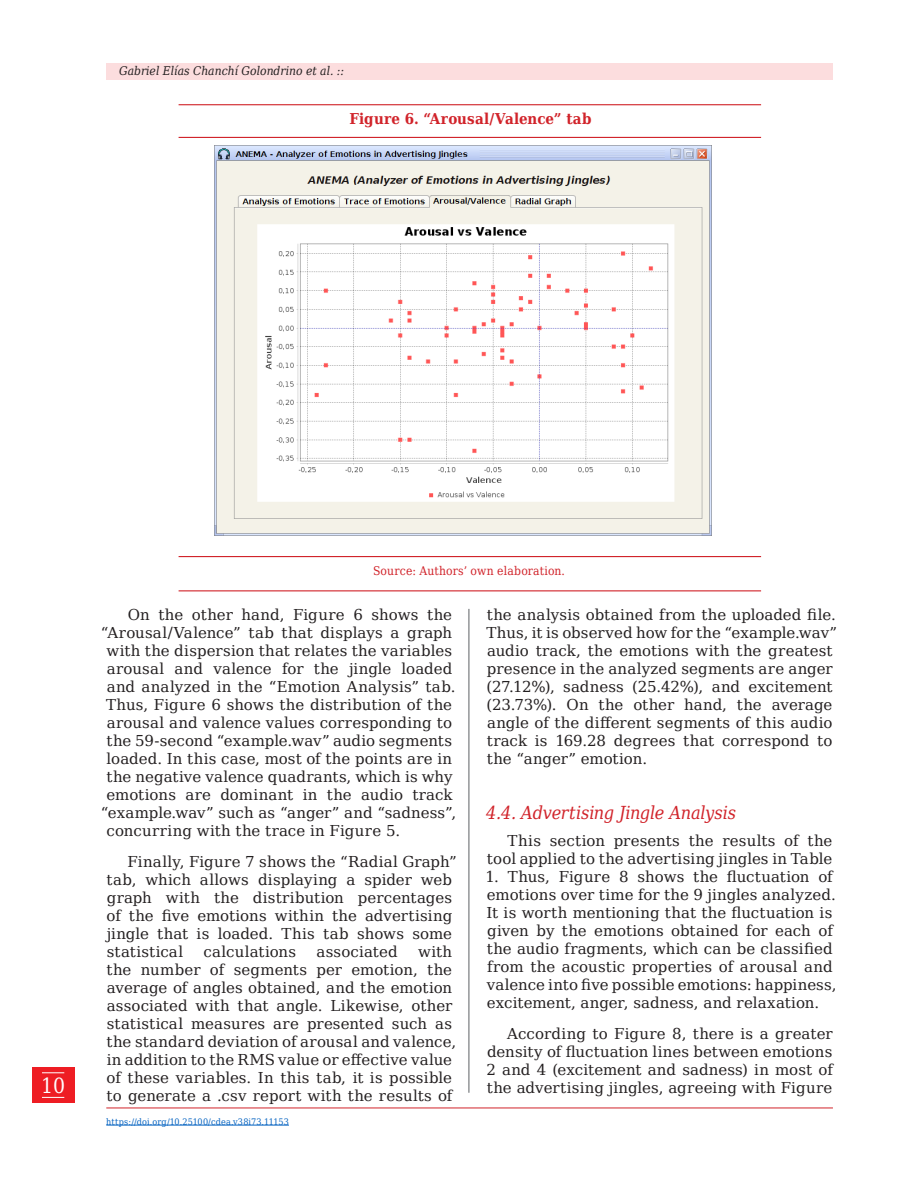
<style>
.page{position:relative;width:918px;height:1188px;background:#fff}
.page>*{position:absolute;margin:0;border:0;box-sizing:border-box;transform-origin:0 0}
.t1{font:21px "DejaVu Serif Condensed";color:#fff}
.subtitulos_2{font:italic 18px "DejaVu Serif Condensed";letter-spacing:-.015em;color:#d1232a}
.cuerpo_de_texto{font:15px/18px "DejaVu Serif";letter-spacing:.005em;color:#231f20}
.Titulo_figura{font:700 15px "DejaVu Serif Condensed";letter-spacing:.01em;color:#d1232a}
.t2{font:italic 12px "DejaVu Serif Condensed";color:#231f20}
.Pie_de_imagen{font:12px "DejaVu Serif Condensed";letter-spacing:.015em;color:#d1232a}
.fechas{font:9px "DejaVu Serif Condensed";letter-spacing:.01em;color:#0563c1}
</style>
<div class="page">
<div style="left:32px;top:1067px;width:42px;height:36px;background:#ee1d23"></div>
<svg style="left:42px;top:1072px;width:22px;height:1px"></svg>
<svg style="left:42px;top:1097px;width:22px;height:1px"></svg>
<div style="left:106px;top:63px;width:727px;height:17px;background:#fcddde"></div>
<hr style="left:468px;top:609px;width:2px;height:484px;background:#939598">
<hr style="left:106px;top:1108px;width:727px;height:1px;background:#d1232a">
<hr style="left:106px;top:1125px;width:183px;height:1px;background:#0563c1">
<img style="left:214px;top:145px;width:498px;height:391px">
<hr style="left:179px;top:104px;width:582px;height:1px;background:#d1232a">
<hr style="left:179px;top:137px;width:582px;height:1px;background:#d1232a">
<hr style="left:179px;top:556px;width:582px;height:1px;background:#d1232a">
<hr style="left:179px;top:590px;width:582px;height:1px;background:#d1232a">
<p class="t2" style="left:119px;top:61px;width:227px">Gabriel Elías Chanchí Golondrino et al. ::</p>
<p class="Titulo_figura" style="left:349px;top:107px;width:244px">Figure 6. “Arousal/Valence” tab</p>
<p class="t1" style="left:41px;top:1069px;width:26px">10</p>
<p class="Pie_de_imagen" style="left:373px;top:562px;width:194px">Source: Authors’ own elaboration.</p>
<p class="cuerpo_de_texto" style="left:128px;top:606px;width:326px">On the other hand, Figure 6 shows the</p>
<p class="cuerpo_de_texto" style="left:101px;top:624px;width:353px">“Arousal/Valence” tab that displays a graph</p>
<p class="cuerpo_de_texto" style="left:106px;top:642px;width:347px">with the dispersion that relates the variables</p>
<p class="cuerpo_de_texto" style="left:107px;top:660px;width:347px">arousal and valence for the jingle loaded</p>
<p class="cuerpo_de_texto" style="left:107px;top:678px;width:350px">and analyzed in the “Emotion Analysis” tab.</p>
<p class="cuerpo_de_texto" style="left:106px;top:696px;width:348px">Thus, Figure 6 shows the distribution of the</p>
<p class="cuerpo_de_texto" style="left:107px;top:714px;width:347px">arousal and valence values corresponding to</p>
<p class="cuerpo_de_texto" style="left:107px;top:732px;width:347px">the 59-second “example.wav” audio segments</p>
<p class="cuerpo_de_texto" style="left:107px;top:750px;width:347px">loaded. In this case, most of the points are in</p>
<p class="cuerpo_de_texto" style="left:107px;top:768px;width:348px">the negative valence quadrants, which is why</p>
<p class="cuerpo_de_texto" style="left:107px;top:786px;width:348px">emotions are dominant in the audio track</p>
<p class="cuerpo_de_texto" style="left:101px;top:804px;width:357px">“example.wav” such as “anger” and “sadness”,</p>
<p class="cuerpo_de_texto" style="left:107px;top:822px;width:295px">concurring with the trace in Figure 5.</p>
<p class="cuerpo_de_texto" style="left:107px;top:852px;width:352px;text-indent:21px">Finally, Figure 7 shows the “Radial Graph” tab, which allows displaying a spider web graph with the distribution percentages of the five emotions within the advertising jingle that is loaded. This tab shows some statistical</p>
<p class="cuerpo_de_texto" style="left:107px;top:942px;width:351px;text-indent:312px">with the number of segments per emotion, the average of angles obtained, and the emotion associated with that angle. Likewise, other statistical measures are presented such as the standard deviation of arousal and valence, in addition to the RMS value or effective value of these variables. In this tab, it is possible to generate a .csv report with the results of</p>
<p class="cuerpo_de_texto" style="left:204px;top:942px;width:94px">calculations</p>
<p class="cuerpo_de_texto" style="left:317px;top:942px;width:83px">associated</p>
<p class="fechas" style="left:106px;top:1115px;width:184px">https://doi.org/10.25100/cdea.v38i73.11153</p>
<p class="cuerpo_de_texto" style="left:486px;top:606px;width:352px">the analysis obtained from the uploaded file.<br>Thus, it is observed how for the “example.wav” audio track, the emotions with the greatest presence in the analyzed segments are anger (27.12%), sadness (25.42%), and excitement (23.73%). On the other hand, the average angle of the different segments of this audio track is 169.28 degrees that correspond to the “anger” emotion.</p>
<p class="subtitulos_2" style="left:486px;top:799px;width:251px">4.4. Advertising Jingle Analysis</p>
<p class="cuerpo_de_texto" style="left:487px;top:831px;width:347px;text-align:right">This section presents the results of the tool applied to the advertising jingles in Table</p>
<p class="cuerpo_de_texto" style="left:485px;top:867px;width:353px">1. Thus, Figure 8 shows the fluctuation of emotions over time for the 9 jingles analyzed.<br>It is worth mentioning that the fluctuation is given by the emotions obtained for each of the audio fragments, which can be classified from the acoustic properties of arousal and valence into five possible emotions: happiness, excitement, anger, sadness, and relaxation.</p>
<p class="cuerpo_de_texto" style="left:486px;top:1024px;width:348px;text-align:justify;text-indent:21px">According to Figure 8, there is a greater density of fluctuation lines between emotions 2 and 4 (excitement and sadness) in most of the advertising jingles, agreeing with Figure</p>
</div>
